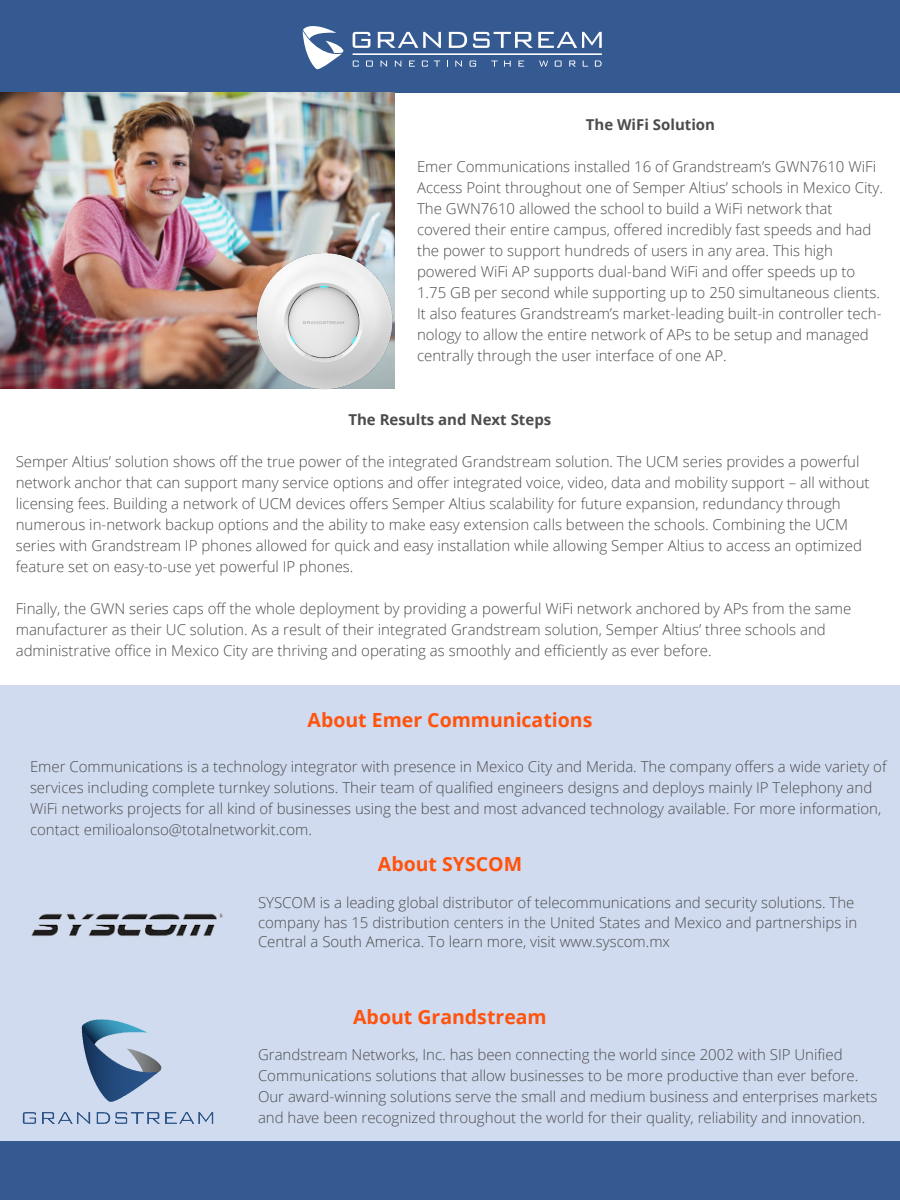
<style>
.page{position:relative;width:900px;height:1200px;background:#fff}
.page>*{position:absolute;margin:0;border:0;box-sizing:border-box;transform-origin:0 0}
.t1{font:700 19.5px "Open Sans";color:#ff530d}
.t2{font:300 15px/21px "Open Sans";color:#4b4c4d}
.t3{font:700 15px "Open Sans";color:#4b4c4d}
</style>
<div class="page">
<div style="left:0;top:0;width:900px;height:93px;background:#355a92"></div>
<svg style="left:303px;top:26px;width:40px;height:44px"></svg>
<svg style="left:353px;top:32px;width:17px;height:16px"></svg>
<svg style="left:378px;top:32px;width:63px;height:16px"></svg>
<svg style="left:449px;top:32px;width:18px;height:16px"></svg>
<svg style="left:473px;top:32px;width:129px;height:16px"></svg>
<svg style="left:353px;top:61px;width:6px;height:6px"></svg>
<svg style="left:366px;top:61px;width:7px;height:6px"></svg>
<svg style="left:381px;top:61px;width:6px;height:6px"></svg>
<svg style="left:395px;top:61px;width:6px;height:6px"></svg>
<svg style="left:409px;top:61px;width:6px;height:6px"></svg>
<svg style="left:422px;top:61px;width:6px;height:6px"></svg>
<svg style="left:434px;top:61px;width:6px;height:6px"></svg>
<svg style="left:455px;top:61px;width:7px;height:6px"></svg>
<svg style="left:470px;top:61px;width:6px;height:6px"></svg>
<svg style="left:491px;top:61px;width:7px;height:6px"></svg>
<svg style="left:504px;top:61px;width:7px;height:6px"></svg>
<svg style="left:518px;top:61px;width:6px;height:6px"></svg>
<svg style="left:595px;top:61px;width:7px;height:6px"></svg>
<svg style="left:555px;top:61px;width:7px;height:6px"></svg>
<svg style="left:569px;top:61px;width:7px;height:6px"></svg>
<svg style="left:583px;top:61px;width:5px;height:6px"></svg>
<svg style="left:539px;top:61px;width:9px;height:6px"></svg>
<hr style="left:353px;top:53px;width:249px;height:2px;background:#fff">
<div style="left:0;top:686px;width:900px;height:456px;background:#d1dbef"></div>
<img style="left:22px;top:1019px;width:192px;height:105px">
<div style="left:0;top:1142px;width:900px;height:58px;background:#355a92"></div>
<img style="left:0;top:93px;width:394px;height:295px">
<img style="left:31px;top:913px;width:192px;height:24px">
<img style="left:249px;top:248px;width:145px;height:142px">
<p class="t3" style="left:586px;top:114px;width:131px">The WiFi Solution</p>
<p class="t2" style="left:417px;top:156px;width:467px">Emer Communications installed 16 of Grandstream’s GWN7610 WiFi Access Point throughout one of Semper Altius’ schools in Mexico City.<br>The GWN7610 allowed the school to build a WiFi network that covered their entire campus, offered incredibly fast speeds and had the power to support hundreds of users in any area. This high powered WiFi AP supports dual-band WiFi and offer speeds up to 1.75 GB per second while supporting up to 250 simultaneous clients.<br>It also features Grandstream’s market-leading built-in controller tech&shy;nology to allow the entire network of APs to be setup and managed centrally through the user interface of one AP.</p>
<p class="t3" style="left:348px;top:409px;width:204px">The Results and Next Steps</p>
<p class="t2" style="left:16px;top:451px;width:855px">Semper Altius’ solution shows off the true power of the integrated Grandstream solution. The UCM series provides a powerful network anchor that can support many service options and offer integrated voice, video, data and mobility support – all without licensing fees. Building a network of UCM devices offers Semper Altius scalability for future expansion, redundancy through numerous in-network backup options and the ability to make easy extension calls between the schools. Combining the UCM series with Grandstream IP phones allowed for quick and easy installation while allowing Semper Altius to access an optimized feature set on easy-to-use yet powerful IP phones.</p>
<p class="t2" style="left:16px;top:598px;width:837px">Finally, the GWN series caps off the whole deployment by providing a powerful WiFi network anchored by APs from the same manufacturer as their UC solution. As a result of their integrated Grandstream solution, Semper Altius’ three schools and administrative office in Mexico City are thriving and operating as smoothly and efficiently as ever before.</p>
<p class="t1" style="left:308px;top:707px;width:286px">About Emer Communications</p>
<p class="t2" style="left:30px;top:755px;width:858px">Emer Communications is a technology integrator with presence in Mexico City and Merida. The company offers a wide variety of services including complete turnkey solutions. Their team of qualified engineers designs and deploys mainly IP Telephony and WiFi networks projects for all kind of businesses using the best and most advanced technology available. For more information, contact emilioalonso@totalnetworkit.com.</p>
<p class="t1" style="left:378px;top:851px;width:146px">About SYSCOM</p>
<p class="t2" style="left:258px;top:893px;width:601px;line-height:19.5px">SYSCOM is a leading global distributor of telecommunications and security solutions. The company has 15 distribution centers in the United States and Mexico and partnerships in<br>Central a South America. To learn more, visit www.syscom.mx</p>
<p class="t1" style="left:353px;top:1004px;width:195px">About Grandstream</p>
<p class="t2" style="left:258px;top:1044px;width:621px">Grandstream Networks, Inc. has been connecting the world since 2002 with SIP Unified Communications solutions that allow businesses to be more productive than ever before.<br>Our award-winning solutions serve the small and medium business and enterprises markets and have been recognized throughout the world for their quality, reliability and innovation.</p>
</div>
